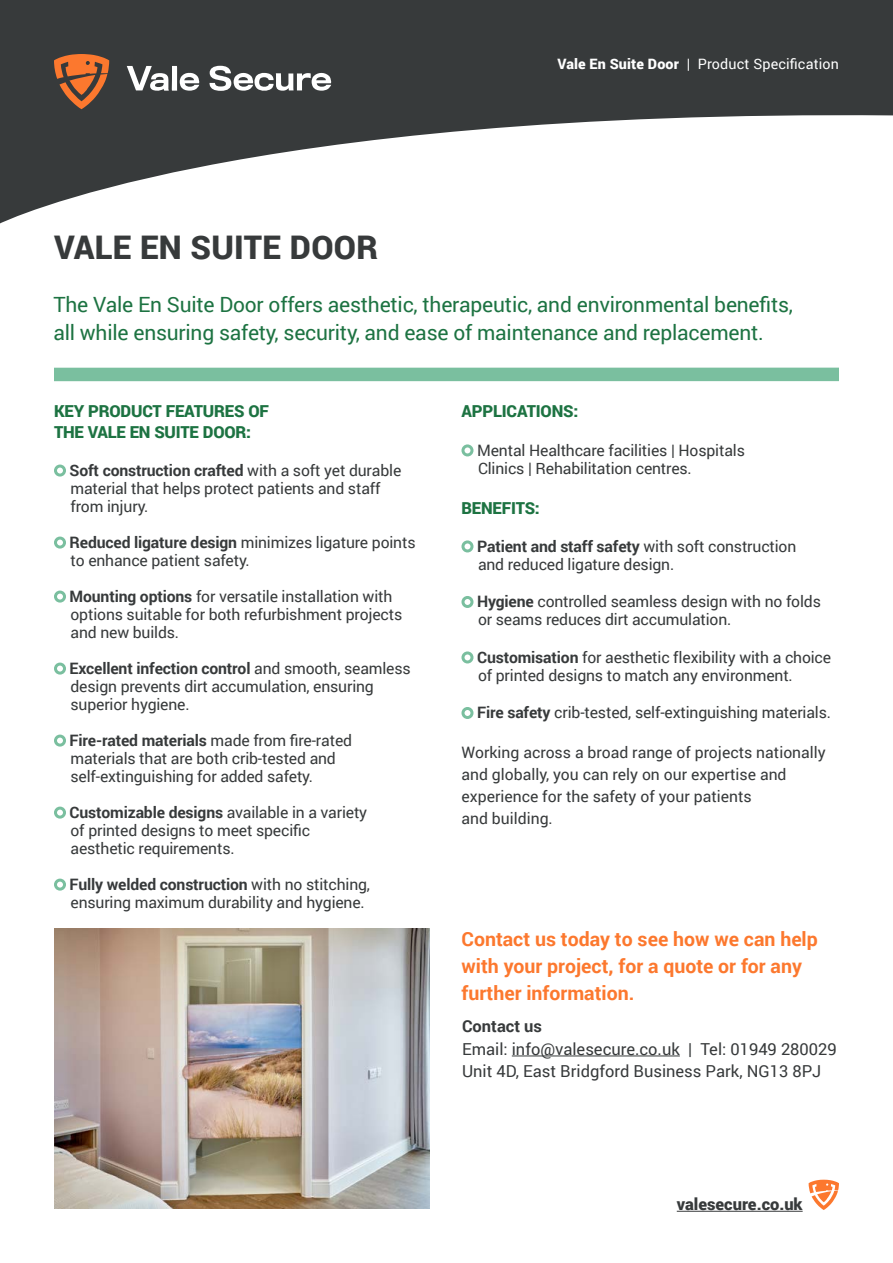
<style>
.page{position:relative;width:893px;height:1263px;background:#fff}
.page>*{position:absolute;margin:0;border:0;box-sizing:border-box;transform-origin:0 0}
.t1{font:900 32.55px "Roboto";letter-spacing:.01em;color:#373a3b}
.t2{font:21px/28.5px "Roboto";letter-spacing:-.01em;color:#1d7342}
.t3{font:700 19.5px/27px "Roboto";color:#fc782e}
.t4{font:16.5px/22.5px "Roboto";color:#373a3b}
.t5{font:900 16.5px/21.6px "Roboto";letter-spacing:-.01em;color:#1d7342}
.t6{font:900 16.5px "Roboto";color:#373a3b}
.t7{font:700 16.5px "Roboto";color:#373a3b}
.t8{font:15.75px/18px "Roboto";letter-spacing:-.01em;color:#373a3b}
.t9{font:14.25px "Roboto";letter-spacing:.01em;color:#fff}
.s1{font-weight:900}
.s2{font-weight:700}
</style>
<div class="page">
<svg style="left:0;top:0;width:893px;height:223px;fill:#373a3b"></svg>
<svg style="left:127px;top:66px;width:72px;height:25px"></svg>
<svg style="left:209px;top:66px;width:122px;height:25px"></svg>
<svg style="left:54px;top:54px;width:55px;height:55px;background:#9e5a34"></svg>
<hr style="left:677px;top:1211px;width:126px;height:1px;background:#373a3b">
<svg style="left:809px;top:1180px;width:30px;height:30px"></svg>
<div style="left:54px;top:465px;width:12px;height:12px;border:3px solid #7abf9f;border-radius:50%"></div>
<div style="left:54px;top:537px;width:12px;height:12px;border:3px solid #7abf9f;border-radius:50%"></div>
<div style="left:54px;top:591px;width:12px;height:12px;border:3px solid #7abf9f;border-radius:50%"></div>
<div style="left:54px;top:663px;width:12px;height:12px;border:3px solid #7abf9f;border-radius:50%"></div>
<div style="left:54px;top:735px;width:12px;height:12px;border:3px solid #7abf9f;border-radius:50%"></div>
<div style="left:54px;top:807px;width:12px;height:12px;border:3px solid #7abf9f;border-radius:50%"></div>
<div style="left:54px;top:879px;width:12px;height:12px;border:3px solid #7abf9f;border-radius:50%"></div>
<div style="left:461px;top:444px;width:12px;height:12px;border:3px solid #7abf9f;border-radius:50%"></div>
<div style="left:461px;top:540px;width:12px;height:12px;border:3px solid #7abf9f;border-radius:50%"></div>
<div style="left:461px;top:596px;width:12px;height:12px;border:3px solid #7abf9f;border-radius:50%"></div>
<div style="left:461px;top:651px;width:12px;height:12px;border:3px solid #7abf9f;border-radius:50%"></div>
<div style="left:461px;top:707px;width:12px;height:12px;border:3px solid #7abf9f;border-radius:50%"></div>
<div style="left:54px;top:368px;width:785px;height:13px;background:#7abf9f"></div>
<img style="left:54px;top:929px;width:376px;height:280px">
<hr style="left:512px;top:1055px;width:168px;height:1px;background:#373a3b">
<h1 class="t1" style="left:54px;top:225px;width:325px">VALE EN SUITE DOOR</h1>
<p class="t9" style="left:557px;top:54px;width:283px"><span class="s1">Vale En Suite Door</span> | Product Specification</p>
<h2 class="t2" style="left:53px;top:289px;width:741px">The Vale En Suite Door offers aesthetic, therapeutic, and environmental benefits, all while ensuring safety, security, and ease of maintenance and replacement.</h2>
<p class="t5" style="left:54px;top:399px;width:216px">KEY PRODUCT FEATURES OF<br>THE VALE EN SUITE DOOR:</p>
<p class="t8" style="left:70px;top:461px;width:333px"><span class="s2">Soft construction crafted</span> with a soft yet durable material that helps protect patients and staff from injury.</p>
<p class="t8" style="left:70px;top:533px;width:347px"><span class="s2">Reduced ligature design</span> minimizes ligature points to enhance patient safety.</p>
<p class="t8" style="left:70px;top:587px;width:334px"><span class="s2">Mounting options</span> for versatile installation with options suitable for both refurbishment projects and new builds.</p>
<p class="t8" style="left:70px;top:659px;width:343px"><span class="s2">Excellent infection control</span> and smooth, seamless design prevents dirt accumulation, ensuring superior hygiene.</p>
<p class="t8" style="left:70px;top:731px;width:284px"><span class="s2">Fire-rated materials</span> made from fire-rated materials that are both crib-tested and self-extinguishing for added safety.</p>
<p class="t8" style="left:70px;top:803px;width:299px"><span class="s2">Customizable designs</span> available in a variety of printed designs to meet specific aesthetic requirements.</p>
<p class="t8" style="left:70px;top:875px;width:302px"><span class="s2">Fully welded construction</span> with no stitching, ensuring maximum durability and hygiene.</p>
<p class="t5" style="left:461px;top:399px;width:118px">APPLICATIONS:</p>
<p class="t8" style="left:477px;top:440px;width:269px">Mental Healthcare facilities | Hospitals<br>Clinics | Rehabilitation centres.</p>
<p class="t5" style="left:461px;top:497px;width:80px">BENEFITS:</p>
<p class="t8" style="left:477px;top:536px;width:321px"><span class="s2">Patient and staff safety</span> with soft construction and reduced ligature design.</p>
<p class="t8" style="left:477px;top:592px;width:345px"><span class="s2">Hygiene</span> controlled seamless design with no folds or seams reduces dirt accumulation.</p>
<p class="t8" style="left:477px;top:647px;width:356px"><span class="s2">Customisation</span> for aesthetic flexibility with a choice of printed designs to match any environment.</p>
<p class="t8" style="left:477px;top:703px;width:355px"><span class="s2">Fire safety</span> crib-tested, self-extinguishing materials.</p>
<p class="t8" style="left:461px;top:741px;width:366px;line-height:22px">Working across a broad range of projects nationally and globally, you can rely on our expertise and experience for the safety of your patients<br>and building.</p>
<p class="t3" style="left:462px;top:925px;width:358px">Contact us today to see how we can help with your project, for a quote or for any further information.</p>
<p class="t7" style="left:462px;top:1015px;width:82px">Contact us</p>
<p class="t4" style="left:462px;top:1037px;width:376px">Email: info@valesecure.co.uk | Tel: 01949 280029<br>Unit 4D, East Bridgford Business Park, NG13 8PJ</p>
<p class="t6" style="left:677px;top:1192px;width:127px">valesecure.co.uk</p>
</div>
